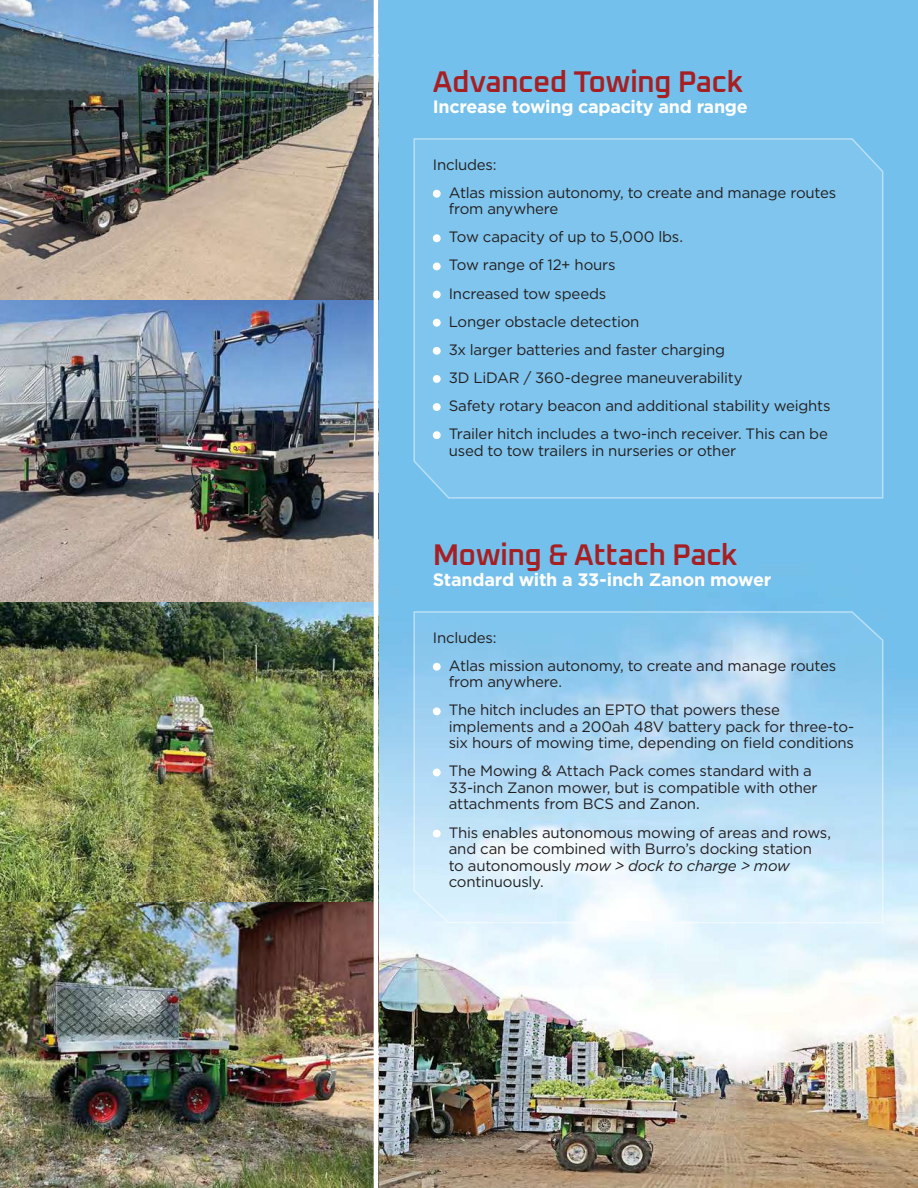
<style>
.page{position:relative;width:918px;height:1188px;background:#fff}
.page>*{position:absolute;margin:0;border:0;box-sizing:border-box;transform-origin:0 0}
.t1{font:600 30px "Oxanium";letter-spacing:-.02em;color:#a62023}
.t2{font:700 18px "Gotham";letter-spacing:-.015em;color:#fff}
.t3{font:15px/28px "Gotham";letter-spacing:-.015em;color:#231f20}
.s1{font-style:italic}
</style>
<div class="page">
<img style="left:378px;top:0;width:540px;height:1188px">
<div style="left:413px;top:137px;width:471px;height:362px;background:#80c5ed"></div>
<div style="left:433px;top:190px;width:8px;height:8px;background:#fff;border-radius:50%"></div>
<div style="left:433px;top:234px;width:8px;height:8px;background:#fff;border-radius:50%"></div>
<div style="left:433px;top:262px;width:8px;height:8px;background:#fff;border-radius:50%"></div>
<div style="left:433px;top:291px;width:8px;height:8px;background:#fff;border-radius:50%"></div>
<div style="left:433px;top:319px;width:8px;height:8px;background:#fff;border-radius:50%"></div>
<div style="left:433px;top:347px;width:8px;height:8px;background:#fff;border-radius:50%"></div>
<div style="left:433px;top:375px;width:8px;height:8px;background:#fff;border-radius:50%"></div>
<div style="left:433px;top:403px;width:8px;height:8px;background:#fff;border-radius:50%"></div>
<div style="left:433px;top:431px;width:8px;height:8px;background:#fff;border-radius:50%"></div>
<img style="left:0;top:0;width:374px;height:300px">
<img style="left:0;top:300px;width:374px;height:888px">
<svg style="left:413px;top:611px;width:471px;height:313px;background:#b4dbf4"></svg>
<div style="left:433px;top:663px;width:8px;height:8px;background:#fff;border-radius:50%"></div>
<div style="left:433px;top:707px;width:8px;height:8px;background:#fff;border-radius:50%"></div>
<div style="left:433px;top:769px;width:8px;height:7px;background:#fff;border-radius:50%"></div>
<div style="left:433px;top:830px;width:8px;height:8px;background:#fff;border-radius:50%"></div>
<h1 class="t1" style="left:433px;top:63px;width:312px">Advanced Towing Pack</h1>
<p class="t2" style="left:433px;top:99px;width:317px">Increase towing capacity and range</p>
<p class="t3" style="left:449px;top:151px;width:389px;text-indent:-16px">Includes:<br>Atlas mission autonomy, to create and manage routes</p>
<p class="t3" style="left:449px;top:196px;width:383px">from anywhere<br>Tow capacity of up to 5,000 lbs.<br>Tow range of 12+ hours<br>Increased tow speeds<br>Longer obstacle detection<br>3x larger batteries and faster charging<br>3D LiDAR / 360-degree maneuverability<br>Safety rotary beacon and additional stability weights Trailer hitch includes a two-inch receiver. This can be</p>
<p class="t3" style="left:449px;top:437px;width:289px">used to tow trailers in nurseries or other</p>
<h1 class="t1" style="left:433px;top:536px;width:306px">Mowing &amp; Attach Pack</h1>
<p class="t2" style="left:433px;top:572px;width:340px">Standard with a 33-inch Zanon mower</p>
<p class="t3" style="left:449px;top:624px;width:389px;text-indent:-16px">Includes:<br>Atlas mission autonomy, to create and manage routes</p>
<p class="t3" style="left:449px;top:669px;width:333px">from anywhere.<br>The hitch includes an EPTO that powers these</p>
<p class="t3" style="left:449px;top:719px;width:407px;line-height:16.5px">implements and a 200ah 48V battery pack for three-to&shy;six hours of mowing time, depending on field conditions</p>
<p class="t3" style="left:449px;top:764px;width:370px;line-height:16.5px">The Mowing &amp; Attach Pack comes standard with a<br>33-inch Zanon mower, but is compatible with other attachments from BCS and Zanon.</p>
<p class="t3" style="left:449px;top:825px;width:384px;line-height:16.5px">This enables autonomous mowing of areas and rows, and can be combined with Burro’s docking station<br>to autonomously <span class="s1">mow &gt; dock to charge &gt; mow </span>continuously.</p>
</div>
